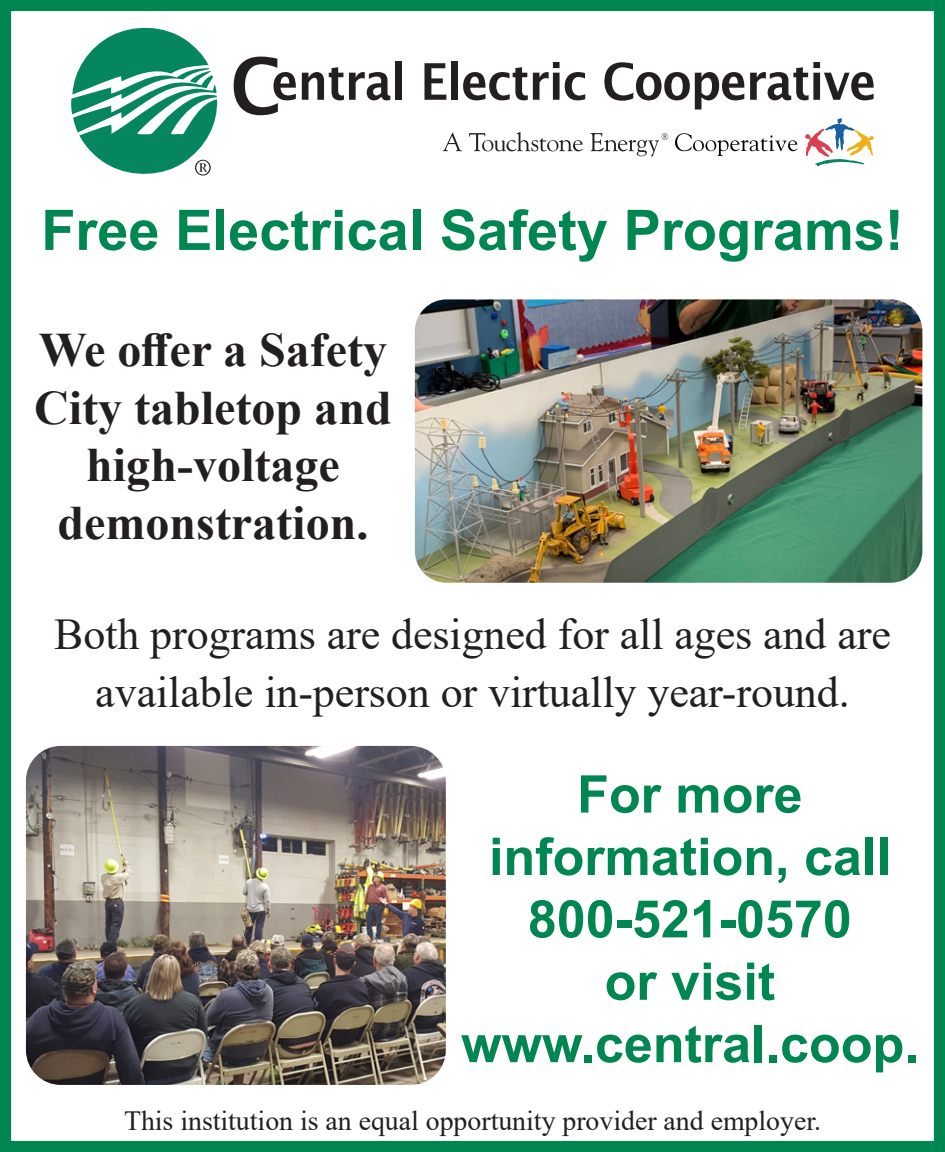
<style>
.page{position:relative;width:945px;height:1152px;background:#fff}
.page>*{position:absolute;margin:0;border:0;box-sizing:border-box;transform-origin:0 0}
.t1{font:700 56px "Arial";color:#008751}
.t2{font:700 52px "Arial";color:#008751}
.t3{font:700 48px/57.6px "Times New Roman";color:#231f20;text-align:center}
.t4{font:44px/57.6px "Times New Roman";color:#231f20;text-align:center}
.t5{font:27.6px "Times New Roman";color:#231f20}
</style>
<div class="page">
<div style="left:0;top:0;width:945px;height:1152px;border:11px solid #008751"></div>
<svg style="left:71px;top:28px;width:147px;height:148px"></svg>
<svg style="left:234px;top:57px;width:62px;height:58px"></svg>
<svg style="left:302px;top:67px;width:88px;height:33px"></svg>
<div style="left:395px;top:61px;width:7px;height:39px;background:#231f20"></div>
<svg style="left:424px;top:63px;width:22px;height:37px"></svg>
<div style="left:451px;top:61px;width:7px;height:39px;background:#231f20"></div>
<svg style="left:463px;top:62px;width:96px;height:38px"></svg>
<svg style="left:565px;top:72px;width:20px;height:28px"></svg>
<svg style="left:604px;top:62px;width:140px;height:48px"></svg>
<svg style="left:750px;top:67px;width:58px;height:33px"></svg>
<div style="left:813px;top:73px;width:7px;height:27px;background:#231f20"></div>
<div style="left:813px;top:62px;width:7px;height:6px;background:#231f20"></div>
<svg style="left:824px;top:72px;width:49px;height:28px"></svg>
<svg style="left:805px;top:118px;width:69px;height:49px"></svg>
<svg style="left:675px;top:133px;width:17px;height:18px"></svg>
<svg style="left:693px;top:140px;width:11px;height:11px"></svg>
<svg style="left:705px;top:140px;width:11px;height:11px"></svg>
<svg style="left:717px;top:135px;width:80px;height:21px"></svg>
<svg style="left:443px;top:133px;width:19px;height:18px"></svg>
<svg style="left:469px;top:133px;width:16px;height:18px"></svg>
<svg style="left:482px;top:140px;width:11px;height:11px"></svg>
<div style="left:484px;top:141px;width:7px;height:10px;background:#fff;border-radius:50%"></div>
<svg style="left:494px;top:132px;width:53px;height:19px"></svg>
<svg style="left:547px;top:140px;width:11px;height:11px"></svg>
<div style="left:549px;top:141px;width:7px;height:10px;background:#fff;border-radius:50%"></div>
<svg style="left:559px;top:140px;width:24px;height:11px"></svg>
<svg style="left:590px;top:133px;width:78px;height:23px"></svg>
<img style="left:415px;top:299px;width:507px;height:284px">
<img style="left:26px;top:746px;width:420px;height:339px">
<p class="t1" style="left:41px;top:191px;width:864px">Free Electrical Safety Programs!</p>
<p class="t3" style="left:34px;top:320px;width:359px">We offer a Safety<br>City tabletop and high-voltage</p>
<p class="t3" style="left:58px;top:492px;width:312px">demonstration.</p>
<p class="t4" style="left:54px;top:604px;width:838px">Both programs are designed for all ages and are available in-person or virtually year-round.</p>
<p class="t2" style="left:577px;top:758px;width:227px">For more</p>
<p class="t2" style="left:489px;top:820px;width:403px">information, call</p>
<p class="t2" style="left:528px;top:882px;width:325px">800-521-0570</p>
<p class="t2" style="left:604px;top:945px;width:172px">or visit</p>
<p class="t2" style="left:461px;top:1007px;width:459px">www.central.coop.</p>
<p class="t5" style="left:124px;top:1101px;width:698px">This institution is an equal opportunity provider and employer.</p>
</div>
